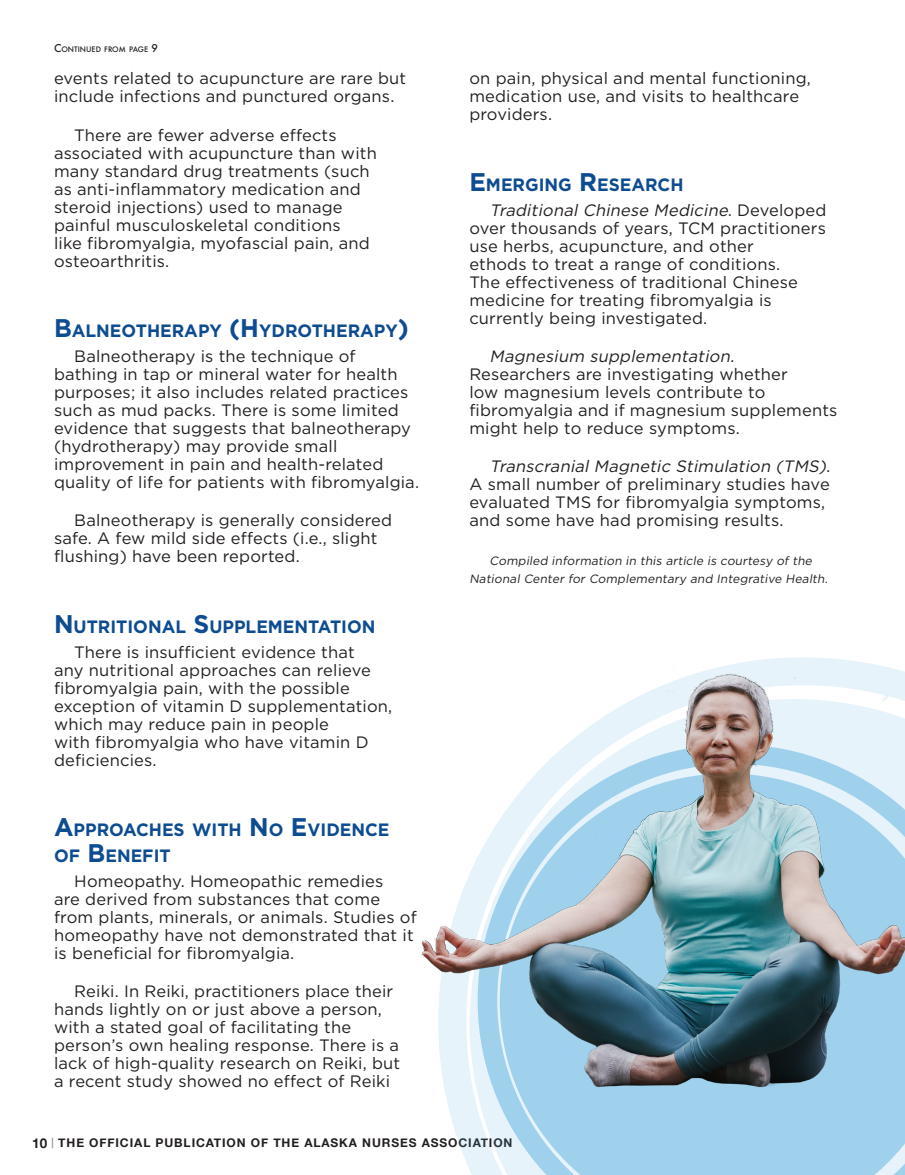
<style>
.page{position:relative;width:905px;height:1175px;background:#fff}
.page>*{position:absolute;margin:0;border:0;box-sizing:border-box;transform-origin:0 0}
.aft_subhead{font:700 17.85px "Gotham";color:#0d4c91}
.Txt_Helvetica{font:16.5px/18px "Gotham";letter-spacing:.01em;color:#231f20}
.Txt_Helvetica-2{font:italic 12px/18px "Gotham";color:#231f20;text-align:center}
.t1{font:700 12px "Helvetica Neue";letter-spacing:.075em;color:#231f20}
.t2{font:500 7.35px "Futura";color:#231f20}
.s1{font-size:10.5px}
.s2{font-size:25.5px}
.s3{font-style:italic}
.s4{font-size:13.5px}
.s5{font-size:10.5px;color:#95979a}
</style>
<div class="page">
<svg style="left:447px;top:657px;width:424px;height:517px"></svg>
<svg style="left:477px;top:1101px;width:427px;height:73px;background:#a8d5ee"></svg>
<img style="left:421px;top:664px;width:483px;height:437px">
<p class="t2" style="left:54px;top:44px;width:105px"><span class="s1">C</span>ONTINUED FROM PAGE <span class="s1">9</span></p>
<p class="Txt_Helvetica" style="left:54px;top:69px;width:354px">events related to acupuncture are rare but include infections and punctured organs.</p>
<p class="Txt_Helvetica" style="left:54px;top:125px;width:324px;text-indent:20px">There are fewer adverse effects associated with acupuncture than with many standard drug treatments (such as anti-inflammatory medication and steroid injections) used to manage painful musculoskeletal conditions<br>like fibromyalgia, myofascial pain, and osteoarthritis.</p>
<p class="aft_subhead" style="left:54px;top:319px;width:356px"><span class="s2">B</span>ALNEOTHERAPY <span class="s2">(H</span>YDROTHERAPY<span class="s2">)</span></p>
<p class="Txt_Helvetica" style="left:54px;top:347px;width:366px;text-indent:20px">Balneotherapy is the technique of bathing in tap or mineral water for health purposes; it also includes related practices such as mud packs. There is some limited evidence that suggests that balneotherapy (hydrotherapy) may provide small improvement in pain and health-related quality of life for patients with fibromyalgia.</p>
<p class="Txt_Helvetica" style="left:54px;top:511px;width:339px;text-indent:20px">Balneotherapy is generally considered safe. A few mild side effects (i.e., slight flushing) have been reported.</p>
<p class="aft_subhead" style="left:54px;top:614px;width:323px"><span class="s2">N</span> UTRITIONAL <span class="s2">S</span>UPPLEM ENTATION</p>
<p class="Txt_Helvetica" style="left:54px;top:642px;width:340px;text-indent:20px">There is insufficient evidence that<br>any nutritional approaches can relieve fibromyalgia pain, with the possible exception of vitamin D supplementation, which may reduce pain in people<br>with fibromyalgia who have vitamin D deficiencies.</p>
<p class="aft_subhead" style="left:54px;top:818px;width:337px"><span class="s2">A</span>PPROACHES WITH <span class="s2">N</span> O <span class="s2">E</span>VIDENCE</p>
<p class="aft_subhead" style="left:54px;top:843px;width:118px">OF <span class="s2">B</span>ENEFIT</p>
<p class="Txt_Helvetica" style="left:54px;top:871px;width:364px;text-indent:20px">Homeopathy. Homeopathic remedies<br>are derived from substances that come from plants, minerals, or animals. Studies of homeopathy have not demonstrated that it is beneficial for fibromyalgia.</p>
<p class="Txt_Helvetica" style="left:54px;top:981px;width:347px;text-indent:20px">Reiki. In Reiki, practitioners place their hands lightly on or just above a person, with a stated goal of facilitating the person’s own healing response. There is a lack of high-quality research on Reiki, but a recent study showed no effect of Reiki</p>
<p class="Txt_Helvetica" style="left:469px;top:69px;width:343px">on pain, physical and mental functioning, medication use, and visits to healthcare providers.</p>
<p class="aft_subhead" style="left:469px;top:173px;width:216px"><span class="s2">E</span>M ERGING <span class="s2">R</span>ESEARCH</p>
<p class="Txt_Helvetica" style="left:469px;top:200px;width:358px;text-indent:20px"><span class="s3">Traditional Chinese Medicine.</span> D e v e l o p e d over thousands of years, TCM practitioners use herbs, acupuncture, and other<br>ethods to treat a range of conditions.<br>The effectiveness of traditional Chinese medicine for treating fibromyalgia is currently being investigated.</p>
<p class="Txt_Helvetica" style="left:469px;top:347px;width:369px;text-indent:20px"><span class="s3">Magnesium supplementation.<br></span>Researchers are investigating whether<br>low magnesium levels contribute to fibromyalgia and if magnesium supplements might help to reduce symptoms.</p>
<p class="Txt_Helvetica" style="left:469px;top:457px;width:366px;text-indent:20px"><span class="s3">Transcranial Magnetic Stimulation (TMS).<br></span>A small number of preliminary studies have evaluated TMS for fibromyalgia symptoms, and some have had promising results.</p>
<p class="Txt_Helvetica-2" style="left:469px;top:551px;width:362px">Compiled information in this article is courtesy of the<br>National Center for Complementary and Integrative Health.</p>
<p class="t1" style="left:32px;top:1132px;width:482px"><span class="s4">10</span> <span class="s5">|</span> THE OFFICIAL PUBLICATION OF THE ALASKA NURSES ASSOCIATION</p>
</div>
